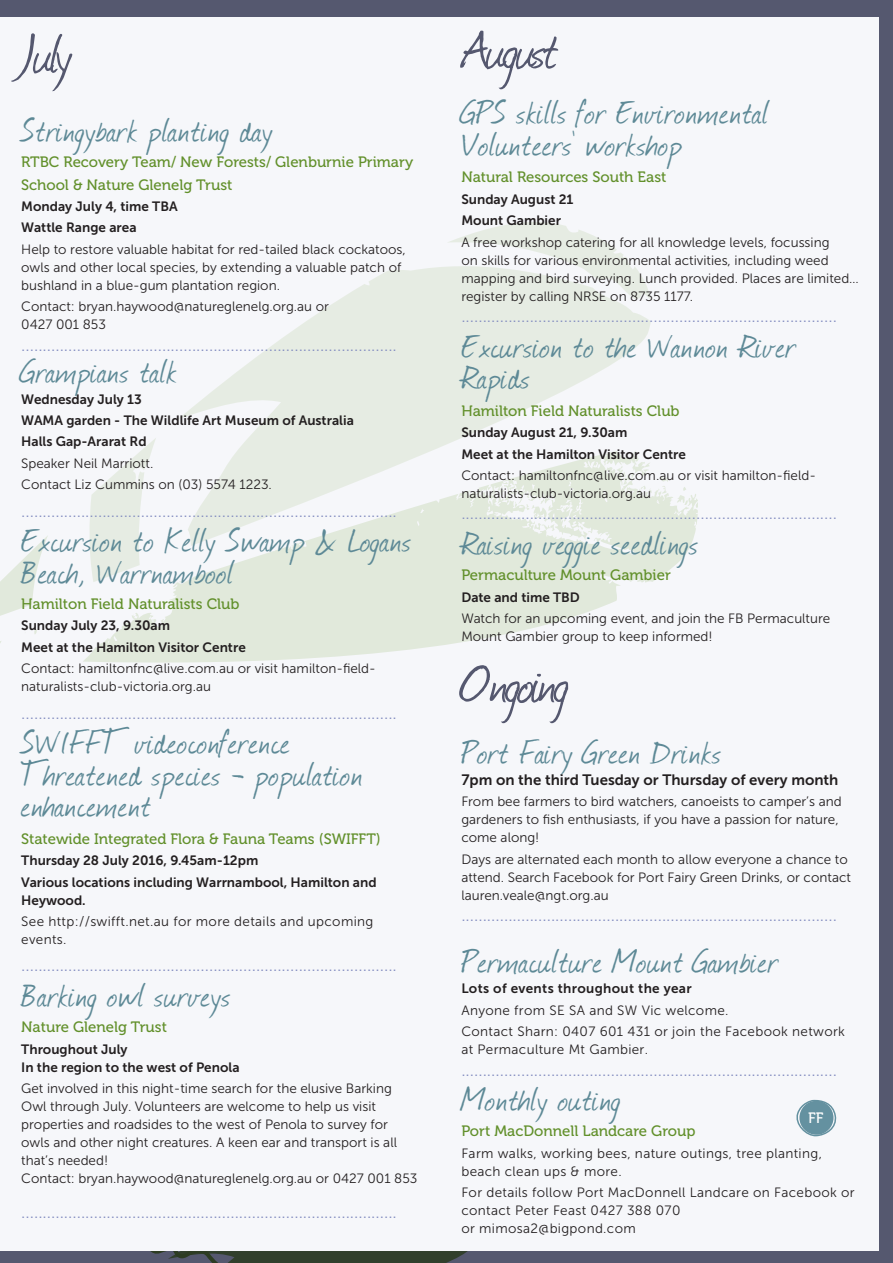
<style>
.page{position:relative;width:893px;height:1263px;background:#55586f}
.page>*{position:absolute;margin:0;border:0;box-sizing:border-box;transform-origin:0 0}
._1_Month{font:63.75px "Journal";letter-spacing:-.025em;color:#55586f}
._2_EventName{font:63.75px "Journal";color:#55586f}
._2_EventName-2{font:39px/31.5px "Journal";letter-spacing:.025em;color:#5d8996}
._5_ParaText{font:39px "Journal";letter-spacing:.025em;color:#5d8996}
._2_EventName-3{font:18px "Museo Sans 300";color:#838dc0;scale:.96 1}
._5_ParaText-2{font:18px "Museo Sans 300";color:#838dc0;scale:.96 1}
._2_EventName-4{font:15px "Museo 500";color:#62902b}
._3_Organisation{font:15px/22.5px "Museo 500";color:#62902b}
.CalendarTextBold{font:15px "Museo Sans 700";color:#231f20}
.t1{font:15px "Museo 500";color:#fff}
._5_ParaText-3{font:13.5px/18px "Museo Sans 300";color:#231f20}
._4_DateLocation{font:13.5px/18px "Museo Sans 700";color:#231f20}
._2_EventName-5{font:13.5px/18px "Museo Sans 300";letter-spacing:.025em;color:#231f20}
._2_EventName-6{font:13.5px "Museo Sans 700";letter-spacing:.025em;color:#231f20}
._5_ParaText-4{font:13.5px "Museo Sans 700";color:#231f20}
</style>
<div class="page">
<svg style="left:0;top:1250px;width:477px;height:13px"></svg>
<div style="left:0;top:17px;width:878px;height:1233px;background:#f6f7fa"></div>
<svg style="left:34px;top:629px;width:3px;height:5px"></svg>
<svg style="left:83px;top:487px;width:615px;height:176px;fill:#e1e9db"></svg>
<svg style="left:661px;top:477px;width:7px;height:17px"></svg>
<svg style="left:88px;top:438px;width:68px;height:144px"></svg>
<svg style="left:448px;top:222px;width:179px;height:37px"></svg>
<svg style="left:178px;top:259px;width:473px;height:287px;fill:#e6ece3"></svg>
<svg style="left:0;top:536px;width:48px;height:80px"></svg>
<svg style="left:796px;top:1099px;width:41px;height:38px"></svg>
<p class="_2_EventName" style="left:21px;top:11px;width:52px">July</p>
<p class="_2_EventName-2" style="left:21px;top:114px;width:252px">Stringybark planting day</p>
<p class="_3_Organisation" style="left:21px;top:151px;width:393px">RTBC Recovery Team/ New Forests/ Glenburnie Primary<br>School &amp; Nature Glenelg Trust</p>
<p class="_5_ParaText-4" style="left:21px;top:199px;width:158px">Monday July 4, time TBA</p>
<p class="_4_DateLocation" style="left:21px;top:219px;width:117px">Wattle Range area</p>
<p class="_5_ParaText-3" style="left:21px;top:240px;width:386px">Help to restore valuable habitat for red-tailed black cockatoos, owls and other local species, by extending a valuable patch of bushland in a blue-gum plantation region.</p>
<p class="_5_ParaText-3" style="left:21px;top:298px;width:309px">Contact: bryan.haywood@natureglenelg.org.au or<br>0427 001 853</p>
<p class="_5_ParaText-2" style="left:21px;top:335px;width:393px">........................................................................................</p>
<p class="_5_ParaText" style="left:21px;top:345px;width:157px">Grampians talk</p>
<p class="_4_DateLocation" style="left:21px;top:390px;width:122px">Wednesday July 13</p>
<p class="_4_DateLocation" style="left:21px;top:411px;width:334px">WAMA garden - The Wildlife Art Museum of Australia</p>
<p class="_4_DateLocation" style="left:21px;top:433px;width:127px">Halls Gap-Ararat Rd</p>
<p class="_5_ParaText-3" style="left:21px;top:454px;width:134px">Speaker Neil Marriott.</p>
<p class="_5_ParaText-3" style="left:21px;top:476px;width:252px">Contact Liz Cummins on (03) 5574 1223.</p>
<p class="_2_EventName-3" style="left:21px;top:501px;width:393px">........................................................................................</p>
<p class="_2_EventName-2" style="left:21px;top:524px;width:391px">Excursion to Kelly Swamp &amp; Logans<br>Beach, Warrnambool</p>
<p class="_3_Organisation" style="left:21px;top:593px;width:220px">Hamilton Field Naturalists Club</p>
<p class="_4_DateLocation" style="left:21px;top:617px;width:150px">Sunday July 23, 9.30am</p>
<p class="_4_DateLocation" style="left:21px;top:638px;width:226px">Meet at the Hamilton Visitor Centre</p>
<p class="_5_ParaText-3" style="left:21px;top:659px;width:356px">Contact: hamiltonfnc@live.com.au or visit hamilton-field&shy;naturalists-club-victoria.org.au</p>
<p class="_2_EventName-3" style="left:21px;top:703px;width:393px">........................................................................................</p>
<p class="_2_EventName-2" style="left:21px;top:726px;width:343px">SWIFFT videoconference<br>Threatened species - population enhancement</p>
<p class="_2_EventName-4" style="left:21px;top:830px;width:361px">Statewide Integrated Flora &amp; Fauna Teams (SWIFFT)</p>
<p class="_4_DateLocation" style="left:21px;top:851px;width:239px">Thursday 28 July 2016, 9.45am-12pm</p>
<p class="_4_DateLocation" style="left:21px;top:873px;width:357px">Various locations including Warrnambool, Hamilton and<br>Heywood.</p>
<p class="_2_EventName-5" style="left:21px;top:912px;width:354px">See http://swifft.net.au for more details and upcoming events.</p>
<p class="_2_EventName-3" style="left:21px;top:955px;width:393px">........................................................................................</p>
<p class="_2_EventName-2" style="left:21px;top:979px;width:211px">Barking owl surveys</p>
<p class="_3_Organisation" style="left:21px;top:1016px;width:147px">Nature Glenelg Trust</p>
<p class="_4_DateLocation" style="left:21px;top:1040px;width:220px">Throughout July<br>In the region to the west of Penola</p>
<p class="_5_ParaText-3" style="left:21px;top:1079px;width:398px">Get involved in this night-time search for the elusive Barking Owl through July. Volunteers are welcome to help us visit properties and roadsides to the west of Penola to survey for owls and other night creatures. A keen ear and transport is all that’s needed!<br>Contact: bryan.haywood@natureglenelg.org.au or 0427 001 853</p>
<p class="_2_EventName-3" style="left:21px;top:1202px;width:393px">........................................................................................</p>
<p class="_1_Month" style="left:461px;top:6px;width:98px">August</p>
<p class="_2_EventName-2" style="left:461px;top:96px;width:308px">GPS skills for Environmental<br>Volunteers’ workshop</p>
<p class="_2_EventName-4" style="left:461px;top:169px;width:207px">Natural Resources South East</p>
<p class="_4_DateLocation" style="left:461px;top:190px;width:114px">Sunday August 21</p>
<p class="_4_DateLocation" style="left:461px;top:211px;width:101px">Mount Gambier</p>
<p class="_5_ParaText-3" style="left:461px;top:233px;width:399px">A free workshop catering for all knowledge levels, focussing<br>on skills for various environmental activities, including weed mapping and bird surveying. Lunch provided. Places are limited… register by calling NRSE on 8735 1177.</p>
<p class="_2_EventName-3" style="left:461px;top:306px;width:393px">........................................................................................</p>
<p class="_2_EventName-2" style="left:461px;top:330px;width:335px">Excursion to the Wannon River<br>Rapids</p>
<p class="_2_EventName-4" style="left:461px;top:402px;width:220px">Hamilton Field Naturalists Club</p>
<p class="_4_DateLocation" style="left:461px;top:423px;width:168px">Sunday August 21, 9.30am</p>
<p class="_4_DateLocation" style="left:461px;top:445px;width:226px">Meet at the Hamilton Visitor Centre</p>
<p class="_5_ParaText-3" style="left:461px;top:466px;width:356px">Contact: hamiltonfnc@live.com.au or visit hamilton-field&shy;naturalists-club-victoria.org.au</p>
<p class="_2_EventName-3" style="left:461px;top:503px;width:393px">........................................................................................</p>
<p class="_2_EventName-2" style="left:461px;top:527px;width:238px">Raising veggie seedlings</p>
<p class="_2_EventName-4" style="left:461px;top:567px;width:211px">Permaculture Mount Gambier</p>
<p class="_4_DateLocation" style="left:461px;top:588px;width:120px">Date and time TBD</p>
<p class="_5_ParaText-3" style="left:461px;top:609px;width:370px">Watch for an upcoming event, and join the FB Permaculture<br>Mount Gambier group to keep informed!</p>
<p class="_1_Month" style="left:461px;top:640px;width:109px">Ongoing</p>
<p class="_2_EventName-2" style="left:461px;top:736px;width:261px">Port Fairy Green Drinks</p>
<p class="CalendarTextBold" style="left:461px;top:771px;width:379px">7pm on the third Tuesday or Thursday of every month</p>
<p class="_5_ParaText-3" style="left:461px;top:793px;width:382px">From bee farmers to bird watchers, canoeists to camper’s and gardeners to fish enthusiasts, if you have a passion for nature, come along!</p>
<p class="_5_ParaText-3" style="left:461px;top:850px;width:391px">Days are alternated each month to allow everyone a chance to attend. Search Facebook for Port Fairy Green Drinks, or contact lauren.veale@ngt.org.au</p>
<p class="_2_EventName-3" style="left:461px;top:905px;width:393px">........................................................................................</p>
<p class="_2_EventName-2" style="left:461px;top:945px;width:318px">Permaculture Mount Gambier</p>
<p class="_2_EventName-6" style="left:461px;top:981px;width:232px">Lots of events throughout the year</p>
<p class="_2_EventName-5" style="left:461px;top:1001px;width:269px">Anyone from SE SA and SW Vic welcome.</p>
<p class="_2_EventName-5" style="left:461px;top:1022px;width:385px">Contact Sharn: 0407 601 431 or join the Facebook network at Permaculture Mt Gambier.</p>
<p class="_2_EventName-3" style="left:461px;top:1060px;width:393px">........................................................................................</p>
<p class="_2_EventName-2" style="left:461px;top:1083px;width:161px">Monthly outing</p>
<p class="_2_EventName-4" style="left:461px;top:1123px;width:236px">Port MacDonnell Landcare Group</p>
<p class="t1" style="left:808px;top:1110px;width:17px">FF</p>
<p class="_2_EventName-5" style="left:461px;top:1144px;width:362px">Farm walks, working bees, nature outings, tree planting, beach clean ups &amp; more.</p>
<p class="_2_EventName-5" style="left:461px;top:1183px;width:395px">For details follow Port MacDonnell Landcare on Facebook or contact Peter Feast 0427 388 070<br>or mimosa2@bigpond.com</p>
</div>
